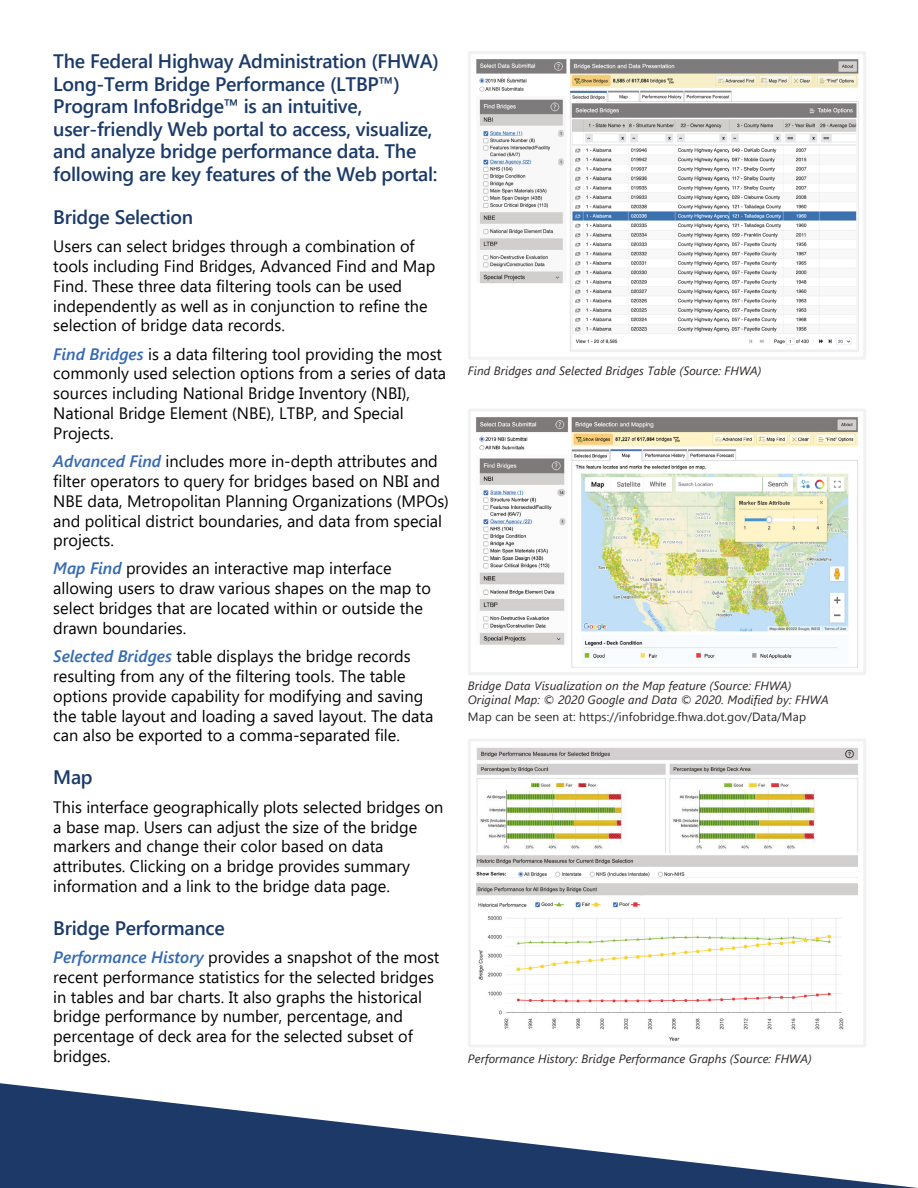
<style>
.page{position:relative;width:918px;height:1188px;background:#fff}
.page>*{position:absolute;margin:0;border:0;box-sizing:border-box;transform-origin:0 0}
.t1{font:600 19.5px/22.5px "Segoe UI";letter-spacing:-.015em;color:#1b3a68}
.t2{font:16.5px/19.8px "Segoe UI";color:#000}
.t3{font:italic 12px "Segoe UI";letter-spacing:.01em;color:#2a2523}
.t4{font:italic 12px/14.4px "Segoe UI";letter-spacing:.01em;color:#2b2523}
.t5{font:12px "Segoe UI";letter-spacing:.01em;color:#2b2523}
.s1{font-weight:600;font-style:italic;color:#356ab2}
.s2{font-family:"Myriad Pro"}
</style>
<div class="page">
<div style="left:468px;top:51px;width:398px;height:309px;border:3px solid #f2f2f2"></div>
<img style="left:477px;top:59px;width:382px;height:293px">
<div style="left:468px;top:409px;width:398px;height:266px;border:3px solid #f2f2f2"></div>
<img style="left:476px;top:417px;width:382px;height:251px">
<div style="left:468px;top:738px;width:398px;height:309px;border:3px solid #f2f2f2"></div>
<img style="left:476px;top:747px;width:382px;height:106px">
<img style="left:476px;top:855px;width:382px;height:186px">
<svg style="left:0;top:1083px;width:918px;height:105px"></svg>
<h1 class="t1" style="left:53px;top:50px;width:387px">The Federal Highway Administration (FHWA)<br>Long-Term Bridge Performance (LTBP™)<br>Program InfoBridge™ is an intuitive, user-friendly Web portal to access, visualize, and analyze bridge performance data. The following are key features of the Web portal:</h1>
<h2 class="t1" style="left:53px;top:205px;width:141px">Bridge Selection</h2>
<p class="t2" style="left:53px;top:237px;width:383px">Users can select bridges through a combination of tools including Find Bridges, Advanced Find and Map Find. These three data filtering tools can be used independently as well as in conjunction to refine the selection of bridge data records.</p>
<p class="t2" style="left:53px;top:344px;width:394px"><span class="s1">Find Bridges</span> is a data filtering tool providing the most commonly used selection options from a series of data sources including National Bridge Inventory <span class="s2">(</span>NBI<span class="s2">)</span>, National Bridge Element <span class="s2">(</span>NBE<span class="s2">)</span>, LTBP, and Special Projects.</p>
<p class="t2" style="left:53px;top:452px;width:397px"><span class="s1">Advanced Find</span> includes more in-depth attributes and filter operators to query for bridges based on NBI and NBE data, Metropolitan Planning Organizations <span class="s2">(</span>MPOs<span class="s2">) </span>and political district boundaries, and data from special projects.</p>
<p class="t2" style="left:53px;top:559px;width:379px"><span class="s1">Map Find</span> provides an interactive map interface allowing users to draw various shapes on the map to select bridges that are located within or outside the drawn boundaries.</p>
<p class="t2" style="left:53px;top:647px;width:382px"><span class="s1">Selected Bridges</span> table displays the bridge records resulting from any of the filtering tools. The table options provide capability for modifying and saving the table layout and loading a saved layout. The data can also be exported to a comma-separated file.</p>
<h2 class="t1" style="left:53px;top:766px;width:41px">Map</h2>
<p class="t2" style="left:53px;top:797px;width:392px">This interface geographically plots selected bridges on a base map. Users can adjust the size of the bridge markers and change their color based on data attributes. Clicking on a bridge provides summary information and a link to the bridge data page.</p>
<h2 class="t1" style="left:53px;top:917px;width:173px">Bridge Performance</h2>
<p class="t2" style="left:53px;top:947px;width:388px"><span class="s1">Performance History</span> provides a snapshot of the most recent performance statistics for the selected bridges in tables and bar charts. It also graphs the historical bridge performance by number, percentage, and percentage of deck area for the selected subset of bridges.</p>
<p class="t3" style="left:468px;top:364px;width:295px">Find Bridges and Selected Bridges Table (Source: FHWA)</p>
<p class="t4" style="left:468px;top:679px;width:362px">Bridge Data Visualization on the Map feature (Source: FHWA)<br>Original Map: © 2020 Google and Data © 2020. Modified by: FHWA</p>
<p class="t5" style="left:468px;top:707px;width:340px">Map can be seen at: https://infobridge.fhwa.dot.gov/Data/Map</p>
<p class="t3" style="left:468px;top:1051px;width:346px">Performance History: Bridge Performance Graphs (Source: FHWA)</p>
</div>
